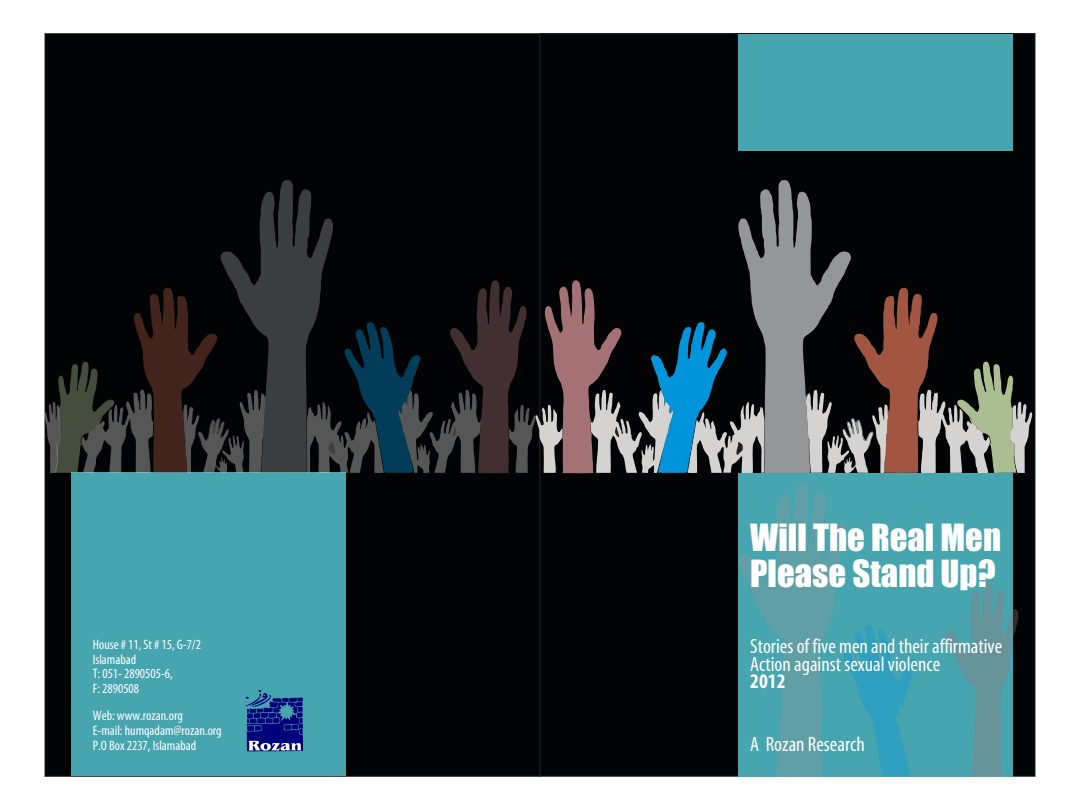
<style>
.page{position:relative;width:1080px;height:810px;background:#fff}
.page>*{position:absolute;margin:0;border:0;box-sizing:border-box;transform-origin:0 0}
.t1{font:34.62px/36px "Impact";color:#fff}
.t2{font:condensed 20.75px/17.2px "Myriad";color:#fff}
.t3{font:700 condensed 20.75px "Myriad";color:#fff}
.t4{font:condensed 13.62px/14.6px "Myriad";color:#fff}
</style>
<div class="page">
<div style="left:44px;top:33px;width:496px;height:744px;background:#020304"></div>
<div style="left:540px;top:34px;width:495px;height:742px;background:#020304"></div>
<div style="left:738px;top:34px;width:274px;height:116px;background:#47a5af"></div>
<div style="left:71px;top:473px;width:274px;height:303px;background:#47a5af"></div>
<svg style="left:245px;top:690px;width:58px;height:62px"></svg>
<div style="left:738px;top:473px;width:274px;height:303px;background:#47a5af"></div>
<svg style="left:945px;top:582px;width:74px;height:195px"></svg>
<svg style="left:738px;top:483px;width:179px;height:293px"></svg>
<svg style="left:44px;top:180px;width:989px;height:294px"></svg>
<p class="t4" style="left:93px;top:638px;width:110px">House # 11, St # 15, G-7/2<br>Islamabad<br>T: 051- 2890505-6,<br>F: 2890508</p>
<p class="t4" style="left:93px;top:710px;width:130px">Web: www.rozan.org<br>E-mail: humqadam@rozan.org<br>P.O Box 2237, Islamabad</p>
<h1 class="t1" style="left:750px;top:522px;width:252px">Will The Real Men<br>Please Stand Up?</h1>
<h2 class="t2" style="left:750px;top:639px;width:254px">Stories of five men and their affirmative<br>Action against sexual violence</h2>
<h2 class="t3" style="left:750px;top:673px;width:37px">2012</h2>
<h2 class="t2" style="left:750px;top:737px;width:116px">A Rozan Research</h2>
</div>
